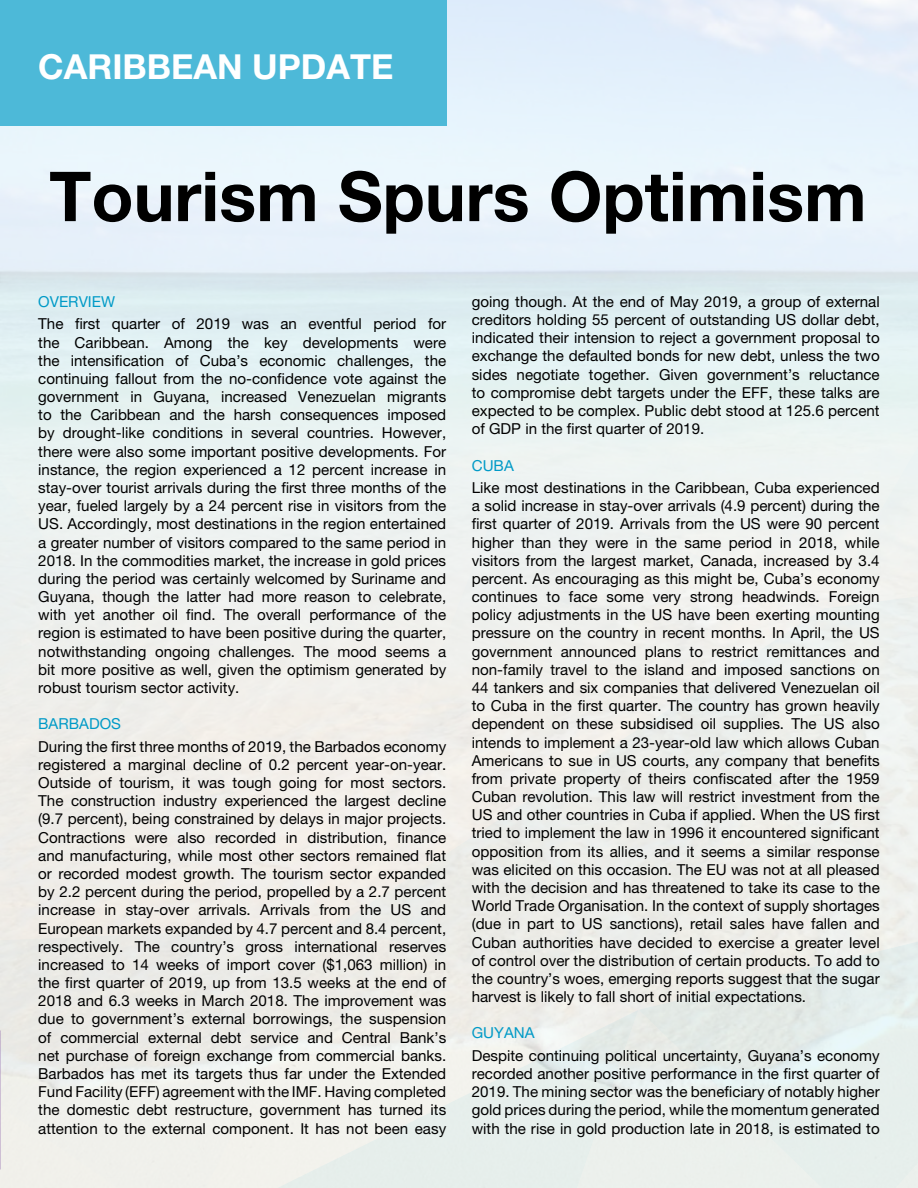
<style>
.page{position:relative;width:918px;height:1188px;background:#fff}
.page>*{position:absolute;margin:0;border:0;box-sizing:border-box;transform-origin:0 0}
.t1{font:700 69px "Helvetica Neue LT Pro";color:#000}
.t2{font:700 34.5px "Helvetica Neue LT Pro";color:#fff}
.t3{font:15.15px/18.1px "Helvetica Neue LT Pro";color:#000;text-align:justify}
.t4{font:15.15px "Helvetica Neue LT Pro";color:#009ac7}
</style>
<div class="page">
<img style="left:0;top:0;width:918px;height:1188px">
<div style="left:0;top:0;width:446px;height:125px;background:#4db9d8"></div>
<h2 class="t2" style="left:38px;top:45px;width:357px">CARIBBEAN UPDATE</h2>
<h1 class="t1" style="left:49px;top:154px;width:819px">Tourism Spurs Optimism</h1>
<p class="t4" style="left:38px;top:293px;width:78px">OVERVIEW</p>
<p class="t3" style="left:38px;top:315px;width:410px">The first quarter of 2019 was an eventful period for the Caribbean. Among the key developments were the intensification of Cuba’s economic challenges, the continuing fallout from the no-confidence vote against the government in Guyana, increased Venezuelan migrants to the Caribbean and the harsh consequences imposed by drought-like conditions in several countries. However, there were also some important positive developments. For instance, the region experienced a 12 percent increase in stay-over tourist arrivals during the first three months of the year, fueled largely by a 24 percent rise in visitors from the US. Accordingly, most destinations in the region entertained a greater number of visitors compared to the same period in 2018. In the commodities market, the increase in gold prices during the period was certainly welcomed by Suriname and Guyana, though the latter had more reason to celebrate, with yet another oil find. The overall performance of the region is estimated to have been positive during the quarter, notwithstanding ongoing challenges. The mood seems a bit more positive as well, given the optimism generated by robust tourism sector activity.</p>
<p class="t4" style="left:38px;top:715px;width:84px">BARBADOS</p>
<p class="t3" style="left:38px;top:737px;width:410px">During the first three months of 2019, the Barbados economy registered a marginal decline of 0.2 percent year-on-year.<br>Outside of tourism, it was tough going for most sectors.<br>The construction industry experienced the largest decline (9.7 percent), being constrained by delays in major projects.<br>Contractions were also recorded in distribution, finance and manufacturing, while most other sectors remained flat or recorded modest growth. The tourism sector expanded by 2.2 percent during the period, propelled by a 2.7 percent increase in stay-over arrivals. Arrivals from the US and European markets expanded by 4.7 percent and 8.4 percent, respectively. The country’s gross international reserves increased to 14 weeks of import cover ($1,063 million) in the first quarter of 2019, up from 13.5 weeks at the end of 2018 and 6.3 weeks in March 2018. The improvement was due to government’s external borrowings, the suspension of commercial external debt service and Central Bank’s net purchase of foreign exchange from commercial banks.<br>Barbados has met its targets thus far under the Extended Fund Facility (EFF) agreement with the IMF. Having completed the domestic debt restructure, government has turned its attention to the external component. It has not been easy</p>
<p class="t3" style="left:472px;top:292px;width:409px">going though. At the end of May 2019, a group of external creditors holding 55 percent of outstanding US dollar debt, indicated their intension to reject a government proposal to exchange the defaulted bonds for new debt, unless the two sides negotiate together. Given government’s reluctance to compromise debt targets under the EFF, these talks are expected to be complex. Public debt stood at 125.6 percent of GDP in the first quarter of 2019.</p>
<p class="t4" style="left:472px;top:456px;width:22px">Cuba</p>
<p class="t3" style="left:472px;top:478px;width:410px">Like most destinations in the Caribbean, Cuba experienced a solid increase in stay-over arrivals (4.9 percent) during the first quarter of 2019. Arrivals from the US were 90 percent higher than they were in the same period in 2018, while visitors from the largest market, Canada, increased by 3.4 percent. As encouraging as this might be, Cuba’s economy continues to face some very strong headwinds. Foreign policy adjustments in the US have been exerting mounting pressure on the country in recent months. In April, the US government announced plans to restrict remittances and non-family travel to the island and imposed sanctions on 44 tankers and six companies that delivered Venezuelan oil to Cuba in the first quarter. The country has grown heavily dependent on these subsidised oil supplies. The US also intends to implement a 23-year-old law which allows Cuban Americans to sue in US courts, any company that benefits from private property of theirs confiscated after the 1959<br>Cuban revolution. This law will restrict investment from the US and other countries in Cuba if applied. When the US first tried to implement the law in 1996 it encountered significant opposition from its allies, and it seems a similar response was elicited on this occasion. The EU was not at all pleased with the decision and has threatened to take its case to the World Trade Organisation. In the context of supply shortages (due in part to US sanctions), retail sales have fallen and Cuban authorities have decided to exercise a greater level of control over the distribution of certain products. To add to the country’s woes, emerging reports suggest that the sugar harvest is likely to fall short of initial expectations.</p>
<p class="t4" style="left:472px;top:1024px;width:23px">Guyana</p>
<p class="t3" style="left:472px;top:1046px;width:410px">Despite continuing political uncertainty, Guyana’s economy recorded another positive performance in the first quarter of 2019. The mining sector was the beneficiary of notably higher gold prices during the period, while the momentum generated with the rise in gold production late in 2018, is estimated to</p>
</div>
